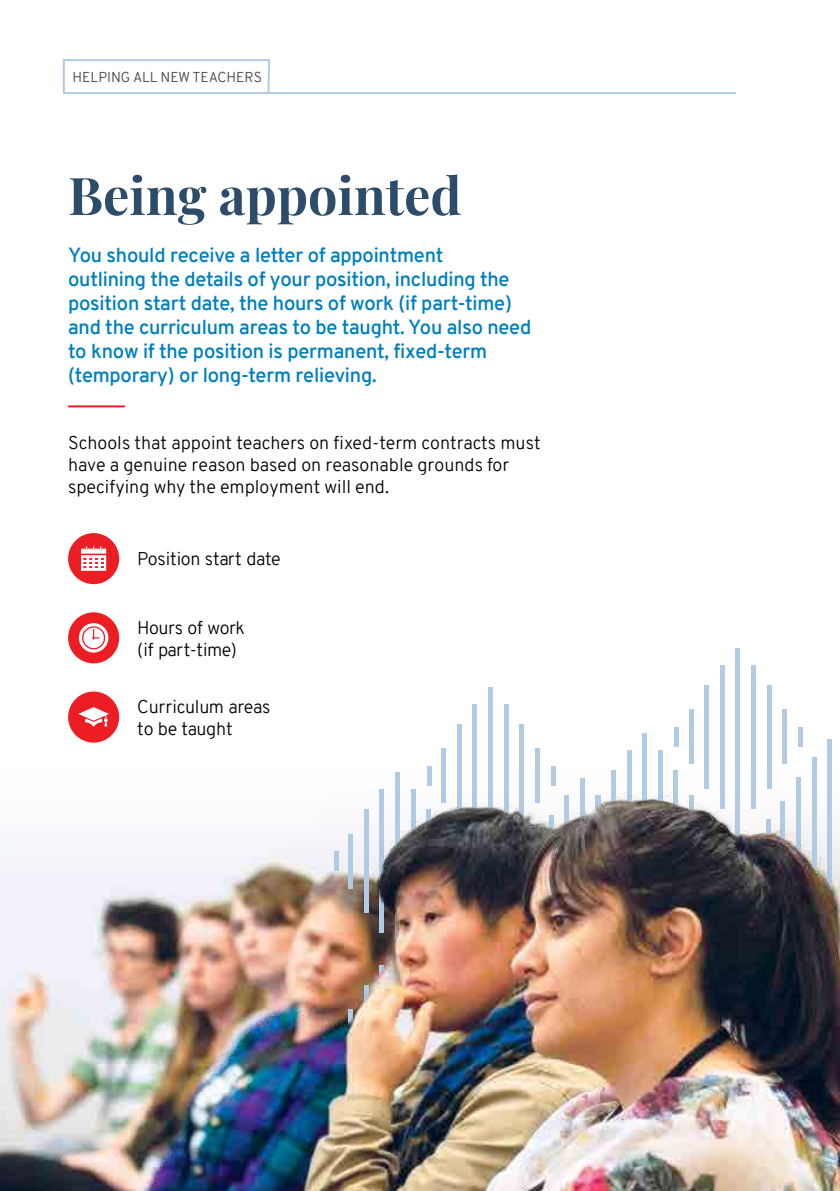
<style>
.page{position:relative;width:840px;height:1191px;background:#fff}
.page>*{position:absolute;margin:0;border:0;box-sizing:border-box;transform-origin:0 0}
.PPTA_New_Teach_Heade{font:700 52px "Playfair Display";color:#2c4c69}
.Intro_paragraph{font:600 20px/24px "Overpass";letter-spacing:-.01em;color:#007ebd}
.PPTA_New_Teach_Body{font:300 18px/22px "Overpass";color:#000}
.PPTA_New_Teach_Body-2{font:300 18px/22px "Overpass";letter-spacing:-.02em;color:#000}
.Section_Title{font:300 14px "Overpass";color:#414042}
</style>
<div class="page">
<div style="left:811px;top:757px;width:5px;height:143px;background:#b1cbe5"></div>
<div style="left:826px;top:739px;width:5px;height:176px;background:#b1cbe5"></div>
<div style="left:673px;top:727px;width:5px;height:19px;background:#b1cbe5"></div>
<div style="left:750px;top:665px;width:5px;height:143px;background:#b1cbe5"></div>
<div style="left:688px;top:710px;width:5px;height:54px;background:#b1cbe5"></div>
<div style="left:766px;top:685px;width:5px;height:104px;background:#b1cbe5"></div>
<div style="left:703px;top:685px;width:5px;height:104px;background:#b1cbe5"></div>
<div style="left:781px;top:710px;width:5px;height:54px;background:#b1cbe5"></div>
<div style="left:719px;top:665px;width:5px;height:143px;background:#b1cbe5"></div>
<div style="left:797px;top:727px;width:5px;height:19px;background:#b1cbe5"></div>
<div style="left:735px;top:648px;width:5px;height:175px;background:#b1cbe5"></div>
<div style="left:657px;top:750px;width:5px;height:144px;background:#b1cbe5"></div>
<div style="left:626px;top:750px;width:5px;height:144px;background:#b1cbe5"></div>
<hr style="left:642px;top:733px;width:4px;height:175px;background:#b1cbe5">
<div style="left:68px;top:533px;width:51px;height:51px;background:#ed1d24;border-radius:50%"></div>
<svg style="left:81px;top:546px;width:25px;height:25px"></svg>
<div style="left:68px;top:612px;width:51px;height:51px;background:#ed1d24;border-radius:50%"></div>
<svg style="left:79px;top:623px;width:29px;height:29px"></svg>
<div style="left:68px;top:691px;width:51px;height:51px;background:#ed1d24;border-radius:50%"></div>
<svg style="left:78px;top:707px;width:31px;height:20px"></svg>
<hr style="left:68px;top:405px;width:57px;height:2px;background:#ed1d24">
<svg style="left:62px;top:59px;width:674px;height:35px"></svg>
<div style="left:503px;top:704px;width:5px;height:143px;background:#b1cbe5"></div>
<div style="left:441px;top:748px;width:5px;height:55px;background:#b1cbe5"></div>
<div style="left:519px;top:724px;width:5px;height:103px;background:#b1cbe5"></div>
<div style="left:456px;top:724px;width:5px;height:103px;background:#b1cbe5"></div>
<div style="left:534px;top:748px;width:5px;height:55px;background:#b1cbe5"></div>
<div style="left:472px;top:704px;width:5px;height:143px;background:#b1cbe5"></div>
<div style="left:488px;top:687px;width:5px;height:175px;background:#b1cbe5"></div>
<img style="left:0;top:767px;width:839px;height:424px">
<p class="Section_Title" style="left:72px;top:67px;width:191px">HELPING ALL NEW TEACHERS</p>
<p class="PPTA_New_Teach_Heade" style="left:68px;top:155px;width:394px">Being appointed</p>
<p class="Intro_paragraph" style="left:68px;top:243px;width:464px">You should receive a letter of appointment<br>outlining the details of your position, including the position start date, the hours of work (if part-time) and the curriculum areas to be taught. You also need to know if the position is permanent, fixed-term (temporary) or long-term relieving.</p>
<p class="PPTA_New_Teach_Body" style="left:68px;top:432px;width:474px">Schools that appoint teachers on fixed-term contracts must have a genuine reason based on reasonable grounds for specifying why the employment will end.</p>
<p class="PPTA_New_Teach_Body-2" style="left:137px;top:548px;width:145px">Position start date</p>
<p class="PPTA_New_Teach_Body-2" style="left:137px;top:616px;width:109px">Hours of work (if part-time)</p>
<p class="PPTA_New_Teach_Body" style="left:137px;top:695px;width:135px">Curriculum areas to be taught</p>
</div>
